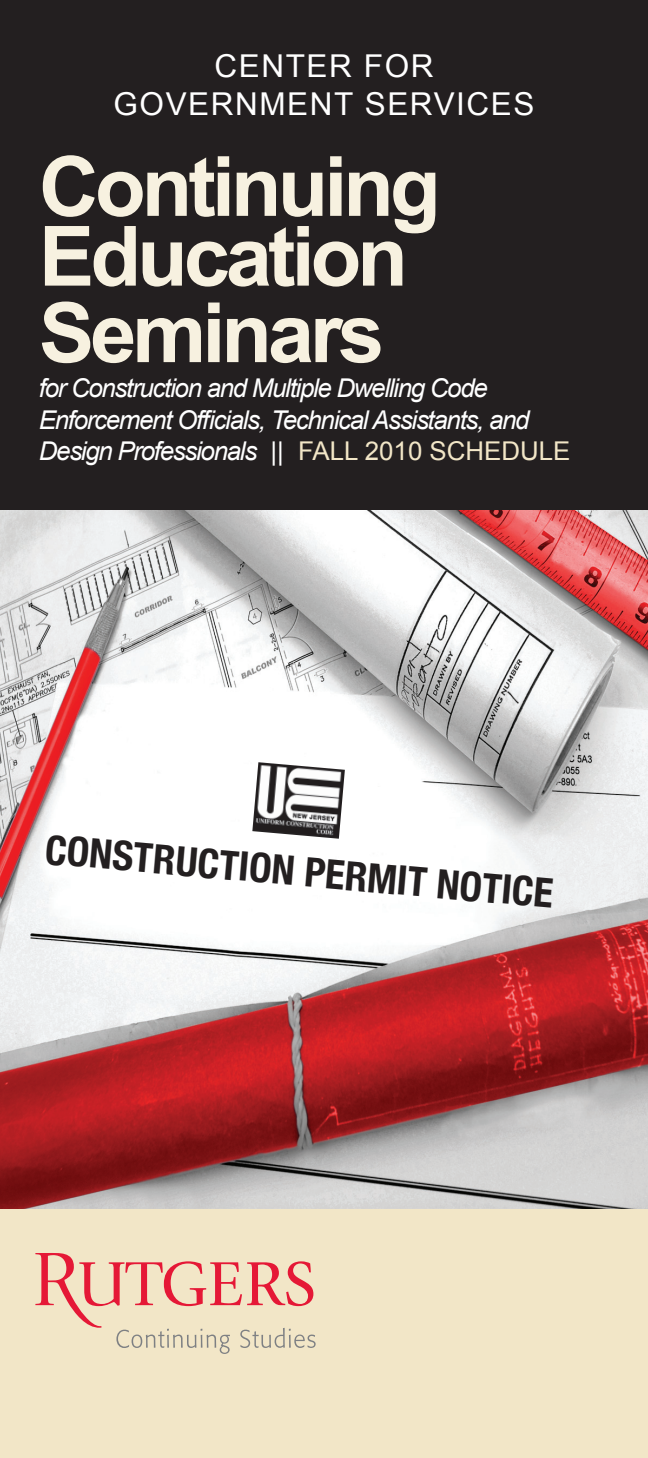
<style>
.page{position:relative;width:648px;height:1458px;background:#fff}
.page>*{position:absolute;margin:0;border:0;box-sizing:border-box;transform-origin:0 0}
.t1{font:700 83.25px/73.1px "Arial";letter-spacing:-.05em;color:#f7f1e0}
.t2{font:700 condensed 40.5px "Helvetica Neue";color:#231f20}
.t3{font:31.5px/37.8px "Arial";letter-spacing:.05em;color:#fff;text-align:center}
.t4{font:italic 25.88px/31.5px "Arial";letter-spacing:-.05em;color:#fff}
.s1{font-style:normal}
.s2{font-style:normal;color:#f2e6c7}
</style>
<div class="page">
<img style="left:0;top:511px;width:648px;height:698px">
<div style="left:0;top:0;width:648px;height:510px;background:#231f20"></div>
<div style="left:0;top:1209px;width:648px;height:249px;background:#f2e6c7"></div>
<svg style="left:35px;top:1253px;width:281px;height:101px"></svg>
<img style="left:252px;top:762px;width:93px;height:77px">
<p class="t3" style="left:114px;top:47px;width:423px">CENTER FOR<br>GOVERNMENT SERVICES</p>
<h1 class="t1" style="left:39px;top:153px;width:403px">Continuing<br>Education<br>Seminars</h1>
<p class="t4" style="left:39px;top:373px;width:516px">for Construction and Multiple Dwelling Code<br>Enforcement Officials, Technical Assistants, and<br>Design Professionals <span class="s1">||</span> <span class="s2">FALL 2010 SC HE DULE</span></p>
<h2 class="t2" style="left:48px;top:825px;width:511px;rotate:5deg">CONSTRUCTION PERMIT NOTICE</h2>
</div>
